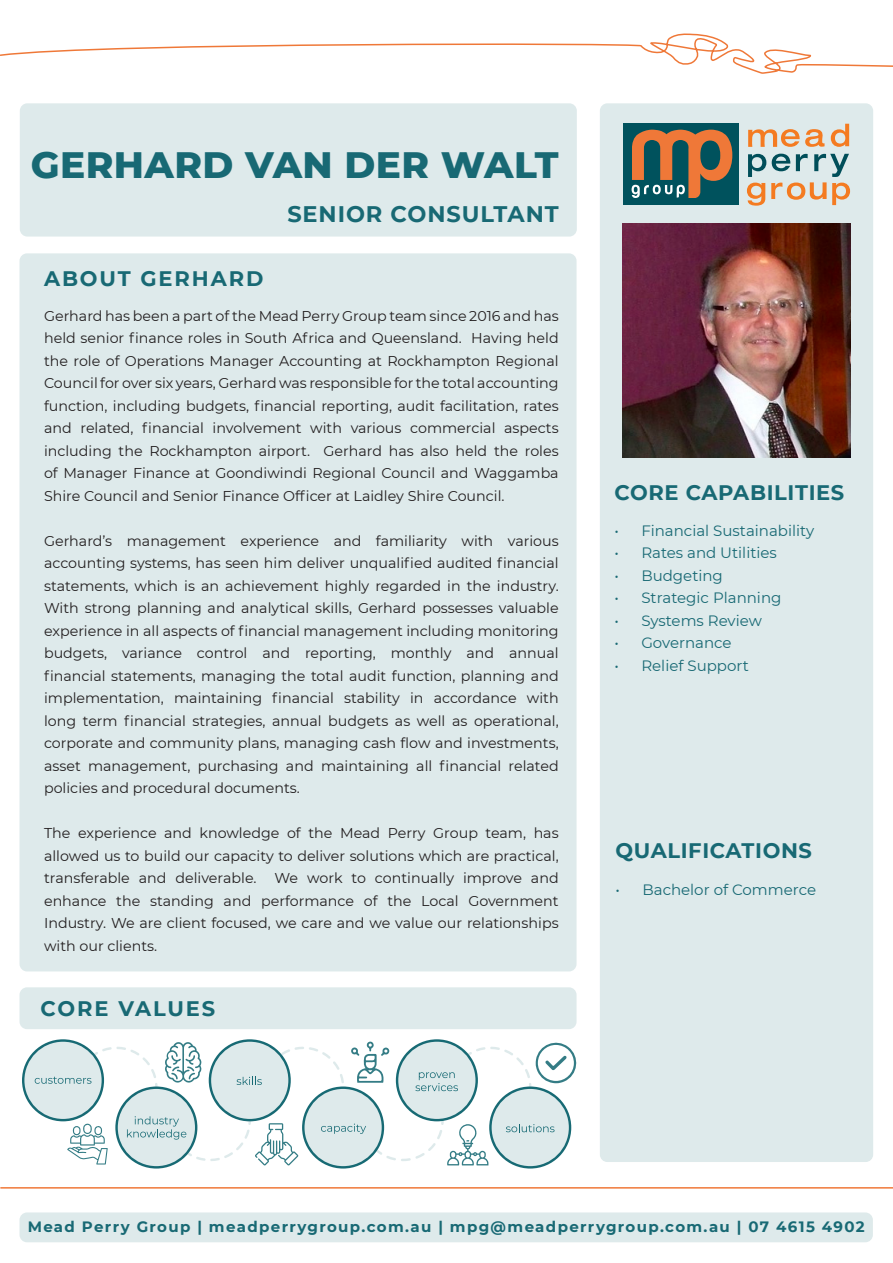
<style>
.page{position:relative;width:893px;height:1263px;background:#fff}
.page>*{position:absolute;margin:0;border:0;box-sizing:border-box;transform-origin:0 0}
.t1{font:800 37.5px "Montserrat";letter-spacing:.01em;color:#186974}
.t2{font:700 22.5px "Montserrat";letter-spacing:.04em;color:#186974}
.t3{font:700 21px "Montserrat";letter-spacing:.03em;color:#186974}
.t4{font:700 21px "Montserrat";letter-spacing:.09em;color:#186974}
.t5{font:15px "Montserrat";color:#186974}
.t6{font:700 15px "Montserrat";letter-spacing:.09em;color:#186974}
.t7{font:14.25px/22.5px "Montserrat";color:#231f20;text-align:justify}
</style>
<div class="page">
<div style="left:20px;top:1212px;width:853px;height:30px;background:#deeaeb;border-radius:7px"></div>
<hr style="left:0;top:1187px;width:893px;height:1px;background:#f07838">
<svg style="left:0;top:33px;width:893px;height:40px"></svg>
<div style="left:20px;top:253px;width:556px;height:718px;background:#deeaeb;border-radius:8px"></div>
<div style="left:20px;top:103px;width:557px;height:134px;background:#deeaeb;border-radius:8px"></div>
<div style="left:600px;top:103px;width:273px;height:1059px;background:#deeaeb;border-radius:8px"></div>
<div style="left:623px;top:124px;width:116px;height:81px;background:#00525d"></div>
<svg style="left:748px;top:124px;width:101px;height:23px"></svg>
<svg style="left:747px;top:154px;width:103px;height:52px"></svg>
<svg style="left:632px;top:130px;width:100px;height:68px"></svg>
<img style="left:623px;top:224px;width:227px;height:234px">
<div style="left:20px;top:987px;width:556px;height:42px;background:#deeaeb;border-radius:8px"></div>
<svg style="left:571px;top:1049px;width:5px;height:28px"></svg>
<svg style="left:22px;top:1039px;width:549px;height:129px"></svg>
<p class="t1" style="left:31px;top:137px;width:529px">GERHARD VAN DER WALT</p>
<p class="t2" style="left:287px;top:198px;width:273px">SENIOR CONSULTANT</p>
<p class="t4" style="left:44px;top:264px;width:221px">ABOUT GERHARD</p>
<p class="t7" style="left:44px;top:304px;width:516px">Gerhard has been a part of the Mead Perry Group team since 2016 and has held senior finance roles in South Africa and Queensland. Having held the role of Operations Manager Accounting at Rockhampton Regional Council for over six years, Gerhard was responsible for the total accounting function, including budgets, financial reporting, audit facilitation, rates and related, financial involvement with various commercial aspects including the Rockhampton airport. Gerhard has also held the roles of Manager Finance at Goondiwindi Regional Council and Waggamba Shire Council and Senior Finance Officer at Laidley Shire Council.</p>
<p class="t7" style="left:44px;top:529px;width:516px">Gerhard’s management experience and familiarity with various accounting systems, has seen him deliver unqualified audited financial statements, which is an achievement highly regarded in the industry.<br>With strong planning and analytical skills, Gerhard possesses valuable experience in all aspects of financial management including monitoring budgets, variance control and reporting, monthly and annual financial statements, managing the total audit function, planning and implementation, maintaining financial stability in accordance with long term financial strategies, annual budgets as well as operational, corporate and community plans, managing cash flow and investments, asset management, purchasing and maintaining all financial related policies and procedural documents.</p>
<p class="t7" style="left:44px;top:821px;width:516px">The experience and knowledge of the Mead Perry Group team, has allowed us to build our capacity to deliver solutions which are practical, transferable and deliverable.</p>
<p class="t7" style="left:44px;top:866px;width:516px;text-indent:230px">We work to continually improve and enhance the standing and performance of the Local Government Industry. We are client focused, we care and we value our relationships with our clients.</p>
<p class="t4" style="left:41px;top:994px;width:176px">CORE VALUES</p>
<p class="t3" style="left:614px;top:477px;width:231px">CORE CAPABILITIES</p>
<p class="t5" style="left:614px;top:520px;width:201px">• Financial Sustainability</p>
<p class="t5" style="left:614px;top:543px;width:164px">• Rates and Utilities</p>
<p class="t5" style="left:614px;top:565px;width:110px">• Budgeting</p>
<p class="t5" style="left:614px;top:588px;width:169px">• Strategic Planning</p>
<p class="t5" style="left:614px;top:610px;width:149px">• Systems Review</p>
<p class="t5" style="left:614px;top:633px;width:119px">• Governance</p>
<p class="t5" style="left:614px;top:655px;width:136px">• Relief Support</p>
<p class="t3" style="left:615px;top:836px;width:198px">QUALIFICATIONS</p>
<p class="t5" style="left:615px;top:879px;width:202px">• Bachelor of Commerce</p>
<p class="t6" style="left:28px;top:1216px;width:838px">Mead Perry Group | meadperrygroup.com.au | mpg@meadperrygroup.com.au | 07 4615 4902</p>
</div>
